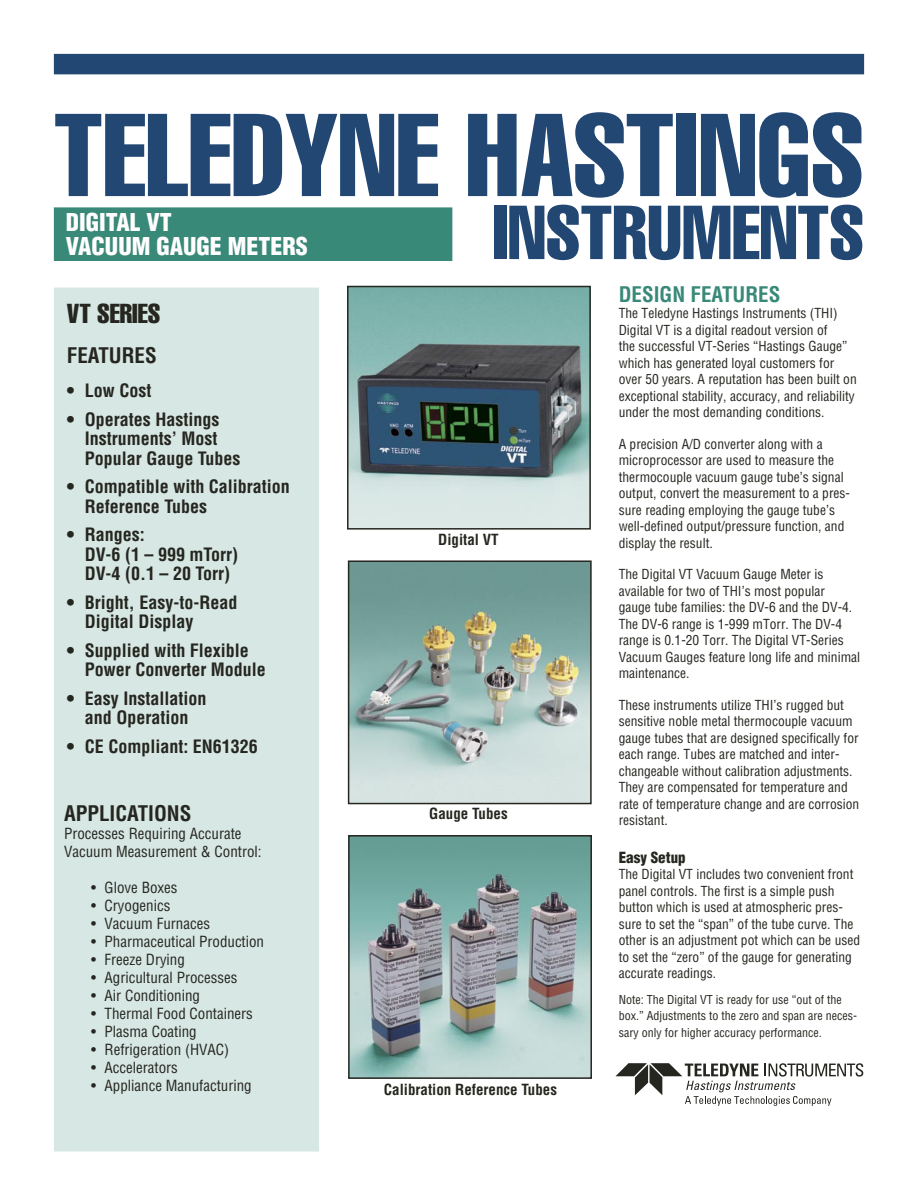
<style>
.page{position:relative;width:918px;height:1188px;background:#fff}
.page>*{position:absolute;margin:0;border:0;box-sizing:border-box;transform-origin:0 0}
.t1{font:extra-condensed 115.5px "Helvetica";color:#214772}
.t2{font:extra-condensed 75px "Helvetica";color:#214772}
.Subhead_1{font:extra-condensed 27px "Helvetica";color:#262620}
.BAR_TYPE{font:900 condensed 24px "Helvetica";color:#fffdfd}
.Opening_Bullets{font:700 condensed 21px "Helvetica";color:#262620}
.Opening_Bullets-2{font:700 condensed 21px "Helvetica";color:#398978}
.Opening_Bullets-3{font:700 condensed 18px/19.5px "Helvetica";color:#262620}
.Applications_text{font:condensed 15px "Helvetica";color:#262620}
.Body_text{font:condensed 15px/18px "Helvetica";color:#262620}
.t3{font:700 condensed 15px "Helvetica";color:#262620}
.Subhead_3{font:900 condensed 15px "Helvetica";color:#262620}
.Body_2{font:condensed 13.5px/16.5px "Helvetica";color:#262620}
.Body_2-2{font:condensed 12px/16.5px "Helvetica";color:#262620}
</style>
<div class="page">
<div style="left:54px;top:288px;width:265px;height:863px;background:#d7e7e4"></div>
<div style="left:54px;top:208px;width:398px;height:52px;background:#398978"></div>
<div style="left:54px;top:208px;width:398px;height:53px;border:1px solid #398978"></div>
<div style="left:54px;top:54px;width:810px;height:20px;background:#214772"></div>
<svg style="left:615px;top:1063px;width:248px;height:43px"></svg>
<img style="left:351px;top:563px;width:238px;height:238px">
<div style="left:348px;top:560px;width:244px;height:244px;border:2px solid #262620"></div>
<img style="left:351px;top:838px;width:238px;height:238px">
<div style="left:348px;top:835px;width:244px;height:244px;border:2px solid #262620"></div>
<img style="left:350px;top:289px;width:238px;height:238px">
<div style="left:347px;top:286px;width:244px;height:244px;border:2px solid #262620"></div>
<p class="t1" style="left:54px;top:82px;width:812px">TELEDYNE HASTINGS</p>
<p class="t2" style="left:493px;top:185px;width:373px">INSTRUMENTS</p>
<p class="BAR_TYPE" style="left:66px;top:207px;width:108px">DIGITAL VT</p>
<p class="BAR_TYPE" style="left:66px;top:231px;width:243px">VACUUM GAUGE METERS</p>
<p class="Subhead_1" style="left:67px;top:296px;width:95px">VT SERIES</p>
<p class="Opening_Bullets" style="left:67px;top:343px;width:91px">FEATURES</p>
<p class="Opening_Bullets-3" style="left:67px;top:381px;width:86px">• Low Cost</p>
<p class="Opening_Bullets-3" style="left:85px;top:409px;width:157px;text-indent:-18px">• Operates Hastings<br>Instruments’ Most<br>Popular Gauge Tubes</p>
<p class="Opening_Bullets-3" style="left:85px;top:477px;width:207px;text-indent:-18px">• Compatible with Calibration<br>Reference Tubes</p>
<p class="Opening_Bullets-3" style="left:67px;top:525px;width:79px">• Ranges:</p>
<p class="Opening_Bullets-3" style="left:85px;top:544px;width:155px">DV-6 (1 – 999 mTorr)</p>
<p class="Opening_Bullets-3" style="left:85px;top:564px;width:147px">DV-4 (0.1 – 20 Torr)</p>
<p class="Opening_Bullets-3" style="left:85px;top:592px;width:154px;text-indent:-18px">• Bright, Easy-to-Read<br>Digital Display</p>
<p class="Opening_Bullets-3" style="left:85px;top:640px;width:183px;text-indent:-18px">• Supplied with Flexible<br>Power Converter Module</p>
<p class="Opening_Bullets-3" style="left:67px;top:688px;width:141px;text-align:center">• Easy Installation and Operation</p>
<p class="Opening_Bullets-3" style="left:67px;top:736px;width:193px">• CE Compliant: EN61326</p>
<p class="Opening_Bullets" style="left:64px;top:801px;width:129px">APPLICATIONS</p>
<p class="Body_text" style="left:64px;top:824px;width:199px">Processes Requiring Accurate<br>Vacuum Measurement &amp; Control:</p>
<p class="Applications_text" style="left:91px;top:878px;width:88px">• Glove Boxes</p>
<p class="Applications_text" style="left:91px;top:896px;width:81px">• Cryogenics</p>
<p class="Applications_text" style="left:91px;top:914px;width:120px">• Vacuum Furnaces</p>
<p class="Applications_text" style="left:91px;top:932px;width:175px">• Pharmaceutical Production</p>
<p class="Applications_text" style="left:91px;top:950px;width:95px">• Freeze Drying</p>
<p class="Applications_text" style="left:91px;top:968px;width:148px">• Agricultural Processes</p>
<p class="Applications_text" style="left:91px;top:986px;width:110px">• Air Conditioning</p>
<p class="Applications_text" style="left:91px;top:1004px;width:163px">• Thermal Food Containers</p>
<p class="Applications_text" style="left:91px;top:1022px;width:107px">• Plasma Coating</p>
<p class="Applications_text" style="left:91px;top:1040px;width:140px">• Refrigeration (HVAC)</p>
<p class="Applications_text" style="left:91px;top:1058px;width:88px">• Accelerators</p>
<p class="Applications_text" style="left:91px;top:1076px;width:162px">• Appliance Manufacturing</p>
<p class="t3" style="left:438px;top:531px;width:62px">Digital VT</p>
<p class="t3" style="left:429px;top:805px;width:80px">Gauge Tubes</p>
<p class="t3" style="left:384px;top:1080px;width:175px">Calibration Reference Tubes</p>
<p class="Opening_Bullets-2" style="left:619px;top:282px;width:163px">DESIGN FEATURES</p>
<p class="Body_2" style="left:619px;top:305px;width:240px">The Teledyne Hastings Instruments (THI)<br>Digital VT is a digital readout version of<br>the successful VT-Series “Hastings Gauge” which has generated loyal customers for over 50 years. A reputation has been built on exceptional stability, accuracy, and reliability under the most demanding conditions.</p>
<p class="Body_2" style="left:619px;top:436px;width:233px">A precision A/D converter along with a microprocessor are used to measure the thermocouple vacuum gauge tube’s signal output, convert the measurement to a pres&shy;sure reading employing the gauge tube’s well-defined output/pressure function, and display the result.</p>
<p class="Body_2" style="left:619px;top:566px;width:243px">The Digital VT Vacuum Gauge Meter is available for two of THI’s most popular gauge tube families: the DV-6 and the DV-4.<br>The DV-6 range is 1-999 mTorr. The DV-4 range is 0.1-20 Torr. The Digital VT-Series Vacuum Gauges feature long life and minimal maintenance.</p>
<p class="Body_2" style="left:619px;top:697px;width:242px">These instruments utilize THI’s rugged but sensitive noble metal thermocouple vacuum gauge tubes that are designed specifically for each range. Tubes are matched and inter&shy;changeable without calibration adjustments.<br>They are compensated for temperature and rate of temperature change and are corrosion resistant.</p>
<p class="Subhead_3" style="left:619px;top:848px;width:69px">Easy Setup</p>
<p class="Body_2" style="left:619px;top:866px;width:243px">The Digital VT includes two convenient front panel controls. The first is a simple push button which is used at atmospheric pres&shy;sure to set the “span” of the tube curve. The other is an adjustment pot which can be used to set the “zero” of the gauge for generating accurate readings.</p>
<p class="Body_2-2" style="left:619px;top:991px;width:240px">Note: The Digital VT is ready for use “out of the box.” Adjustments to the zero and span are neces&shy;sary only for higher accuracy performance.</p>
</div>
